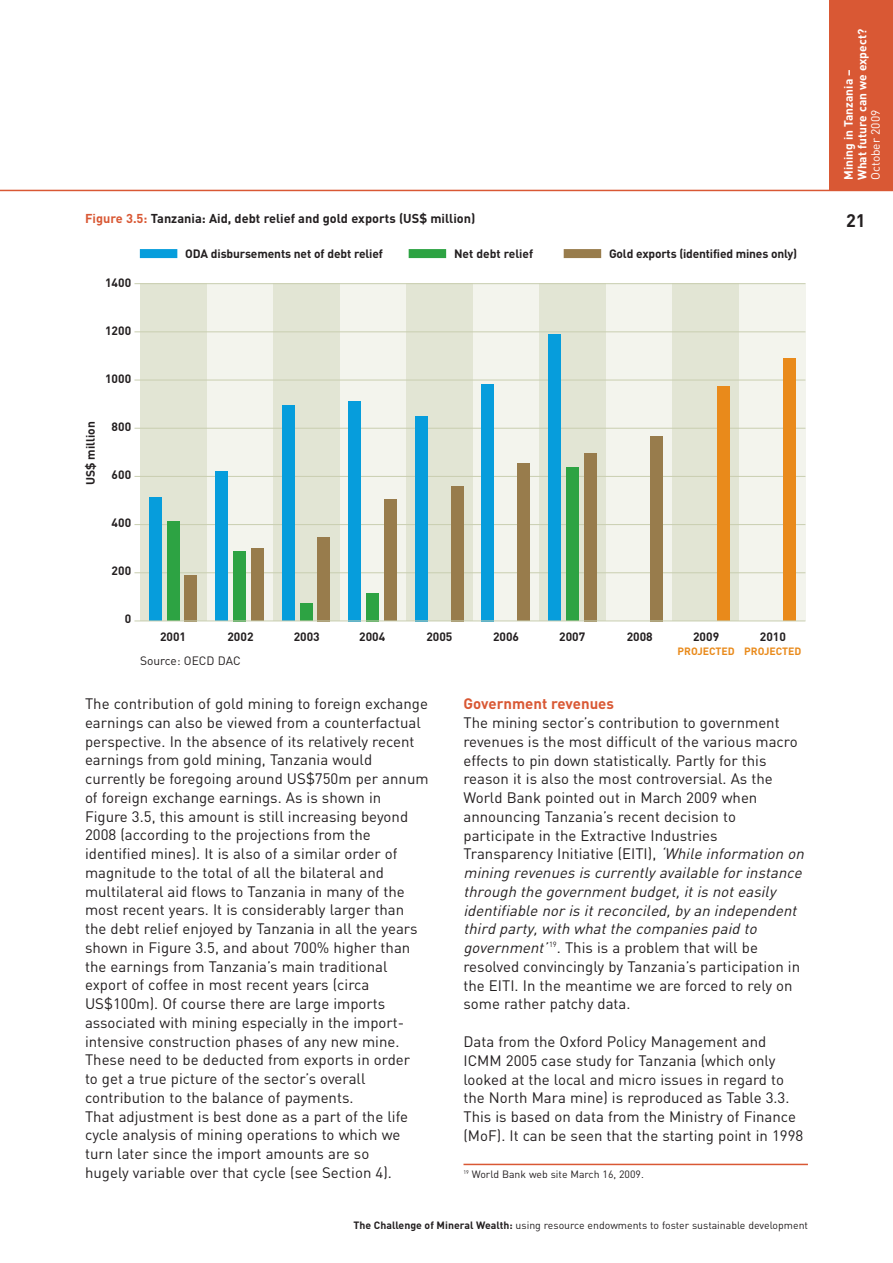
<style>
.page{position:relative;width:893px;height:1263px;background:#fff}
.page>*{position:absolute;margin:0;border:0;box-sizing:border-box;transform-origin:0 0}
.t1{font:700 18px "DIN";color:#231f20}
.t2{font:15px/18.8px "DIN";color:#231f20}
.t3{font:700 15px "DIN";color:#d95834}
.t4{font:700 12.75px "DIN";color:#231f20}
.t5{font:700 12px "DIN";color:#231f20}
.t6{font:700 12px/13.5px "DIN";color:#fff}
.t7{font:12px "DIN";color:#231f20}
.t8{font:12px "DIN";color:#fff}
.t9{font:10.5px "DIN";color:#231f20}
.t10{font:700 10.5px "DIN";color:#e98a1b}
.s1{color:#d95834}
.s2{font-style:italic}
.s3{font-weight:700}
</style>
<div class="page">
<div style="left:409px;top:249px;width:37px;height:9px;background:#2da343"></div>
<div style="left:140px;top:249px;width:37px;height:9px;background:#069ddc"></div>
<hr style="left:0;top:190px;width:893px;height:1px;background:#d95834">
<div style="left:829px;top:0;width:64px;height:190px;background:#d95834"></div>
<hr style="left:463px;top:1164px;width:345px;height:1px;background:#d95834">
<div style="left:140px;top:284px;width:665px;height:337px;background:#f3f4ed"></div>
<div style="left:140px;top:284px;width:67px;height:337px;background:#e2e5d4"></div>
<div style="left:273px;top:284px;width:67px;height:337px;background:#e2e5d4"></div>
<div style="left:406px;top:284px;width:67px;height:337px;background:#e2e5d4"></div>
<div style="left:539px;top:284px;width:67px;height:337px;background:#e2e5d4"></div>
<div style="left:672px;top:284px;width:67px;height:337px;background:#e2e5d4"></div>
<hr style="left:134px;top:380px;width:671px;height:1px;background:#c9ceb0">
<hr style="left:134px;top:331px;width:671px;height:1px;background:#c9ceb0">
<hr style="left:134px;top:428px;width:671px;height:1px;background:#c9ceb0">
<hr style="left:134px;top:476px;width:671px;height:1px;background:#c9ceb0">
<hr style="left:134px;top:572px;width:671px;height:1px;background:#c9ceb0">
<hr style="left:134px;top:283px;width:671px;height:1px;background:#c9ceb0">
<hr style="left:134px;top:524px;width:671px;height:1px;background:#c9ceb0">
<div style="left:564px;top:249px;width:37px;height:9px;background:#987c4c"></div>
<div style="left:149px;top:497px;width:12px;height:124px;background:#069ddc"></div>
<div style="left:167px;top:521px;width:12px;height:100px;background:#2da343"></div>
<div style="left:185px;top:575px;width:12px;height:46px;background:#987c4c"></div>
<div style="left:215px;top:471px;width:13px;height:150px;background:#069ddc"></div>
<div style="left:233px;top:551px;width:13px;height:70px;background:#2da343"></div>
<div style="left:251px;top:548px;width:13px;height:73px;background:#987c4c"></div>
<div style="left:282px;top:405px;width:13px;height:216px;background:#069ddc"></div>
<div style="left:300px;top:603px;width:12px;height:18px;background:#2da343"></div>
<div style="left:318px;top:537px;width:12px;height:84px;background:#987c4c"></div>
<div style="left:348px;top:401px;width:13px;height:220px;background:#069ddc"></div>
<div style="left:366px;top:593px;width:13px;height:28px;background:#2da343"></div>
<div style="left:384px;top:499px;width:13px;height:122px;background:#987c4c"></div>
<div style="left:415px;top:416px;width:13px;height:205px;background:#069ddc"></div>
<div style="left:451px;top:486px;width:12px;height:135px;background:#987c4c"></div>
<div style="left:481px;top:384px;width:13px;height:237px;background:#069ddc"></div>
<div style="left:517px;top:463px;width:13px;height:158px;background:#987c4c"></div>
<div style="left:548px;top:334px;width:13px;height:287px;background:#069ddc"></div>
<div style="left:566px;top:467px;width:13px;height:154px;background:#2da343"></div>
<div style="left:584px;top:453px;width:12px;height:168px;background:#987c4c"></div>
<div style="left:650px;top:436px;width:13px;height:185px;background:#987c4c"></div>
<div style="left:717px;top:386px;width:13px;height:235px;background:#e98a1b"></div>
<div style="left:783px;top:359px;width:13px;height:262px;background:#e98a1b"></div>
<hr style="left:134px;top:621px;width:671px;height:1px;background:#c9ceb0">
<p class="t4" style="left:85px;top:211px;width:392px"><span class="s1">Figure 3.5:</span> Tanzania: Aid, debt relief and gold exports (US$ million)</p>
<p class="t5" style="left:84px;top:485px;width:65px;rotate:-90deg">US$ million</p>
<p class="t5" style="left:105px;top:276px;width:28px">1400</p>
<p class="t5" style="left:105px;top:324px;width:28px">1200</p>
<p class="t5" style="left:105px;top:372px;width:28px">1000</p>
<p class="t5" style="left:112px;top:420px;width:21px">800</p>
<p class="t5" style="left:112px;top:468px;width:21px">600</p>
<p class="t5" style="left:112px;top:516px;width:21px">400</p>
<p class="t5" style="left:112px;top:564px;width:21px">200</p>
<p class="t5" style="left:125px;top:612px;width:8px">0</p>
<p class="t5" style="left:185px;top:247px;width:199px">ODA disbursements net of debt relief</p>
<p class="t5" style="left:454px;top:247px;width:81px">Net debt relief</p>
<p class="t5" style="left:160px;top:630px;width:28px">2001</p>
<p class="t5" style="left:227px;top:630px;width:28px">2002</p>
<p class="t5" style="left:294px;top:630px;width:28px">2003</p>
<p class="t5" style="left:359px;top:630px;width:28px">2004</p>
<p class="t5" style="left:426px;top:630px;width:28px">2005</p>
<p class="t5" style="left:493px;top:630px;width:28px">2006</p>
<p class="t7" style="left:140px;top:654px;width:102px">Source: OECD DAC</p>
<p class="t5" style="left:609px;top:247px;width:190px">Gold exports (identified mines only)</p>
<p class="t5" style="left:559px;top:630px;width:28px">2007</p>
<p class="t5" style="left:627px;top:630px;width:28px">2008</p>
<p class="t5" style="left:693px;top:630px;width:28px">2009</p>
<p class="t10" style="left:678px;top:645px;width:59px">PROJECTED</p>
<p class="t5" style="left:760px;top:630px;width:28px">2010</p>
<p class="t10" style="left:744px;top:645px;width:59px">PROJECTED</p>
<p class="t2" style="left:85px;top:694px;width:345px">The contribution of gold mining to foreign exchange earnings can also be viewed from a counterfactual perspective. In the absence of its relatively recent earnings from gold mining, Tanzania would currently be foregoing around US$750m per annum of foreign exchange earnings. As is shown in<br>Figure 3.5, this amount is still increasing beyond 2008 (according to the projections from the identified mines). It is also of a similar order of magnitude to the total of all the bilateral and multilateral aid flows to Tanzania in many of the most recent years. It is considerably larger than the debt relief enjoyed by Tanzania in all the years shown in Figure 3.5, and about 700% higher than the earnings from Tanzania’s main traditional export of coffee in most recent years (circa US$100m). Of course there are large imports associated with mining especially in the import&shy;intensive construction phases of any new mine.<br>These need to be deducted from exports in order<br>to get a true picture of the sector’s overall contribution to the balance of payments.<br>That adjustment is best done as a part of the life cycle analysis of mining operations to which we turn later since the import amounts are so<br>hugely variable over that cycle (see Section 4).</p>
<p class="t3" style="left:463px;top:695px;width:152px">Government revenues</p>
<p class="t2" style="left:463px;top:714px;width:345px">The mining sector’s contribution to government revenues is the most difficult of the various macro effects to pin down statistically. Partly for this reason it is also the most controversial. As the World Bank pointed out in March 2009 when announcing Tanzania’s recent decision to participate in the Extractive Industries Transparency Initiative (EITI), <span class="s2">‘While information on mining revenues is currently available for instance through the government budget, it is not easily identifiable nor is it reconciled, by an independent third party, with what the companies paid to government’</span><sup>19</sup>. This is a problem that will be resolved convincingly by Tanzania’s participation in the EITI. In the meantime we are forced to rely on some rather patchy data.</p>
<p class="t2" style="left:463px;top:1032px;width:341px">Data from the Oxford Policy Management and ICMM 2005 case study for Tanzania (which only looked at the local and micro issues in regard to the North Mara mine) is reproduced as Table 3.3.<br>This is based on data from the Ministry of Finance (MoF). It can be seen that the starting point in 1998</p>
<p class="t9" style="left:463px;top:1168px;width:182px"><sup>19</sup> World Bank web site March 16, 2009.</p>
<p class="t9" style="left:354px;top:1219px;width:456px"><span class="s3">The Challenge of Mineral Wealth:</span> using resource endowments to foster sustainable development</p>
<p class="t6" style="left:842px;top:180px;width:153px;rotate:-90deg">Mining in Tanzania –<br>What future can we expect?</p>
<p class="t8" style="left:869px;top:180px;width:72px;rotate:-90deg">October 2009</p>
<p class="t1" style="left:846px;top:210px;width:21px">21</p>
</div>
